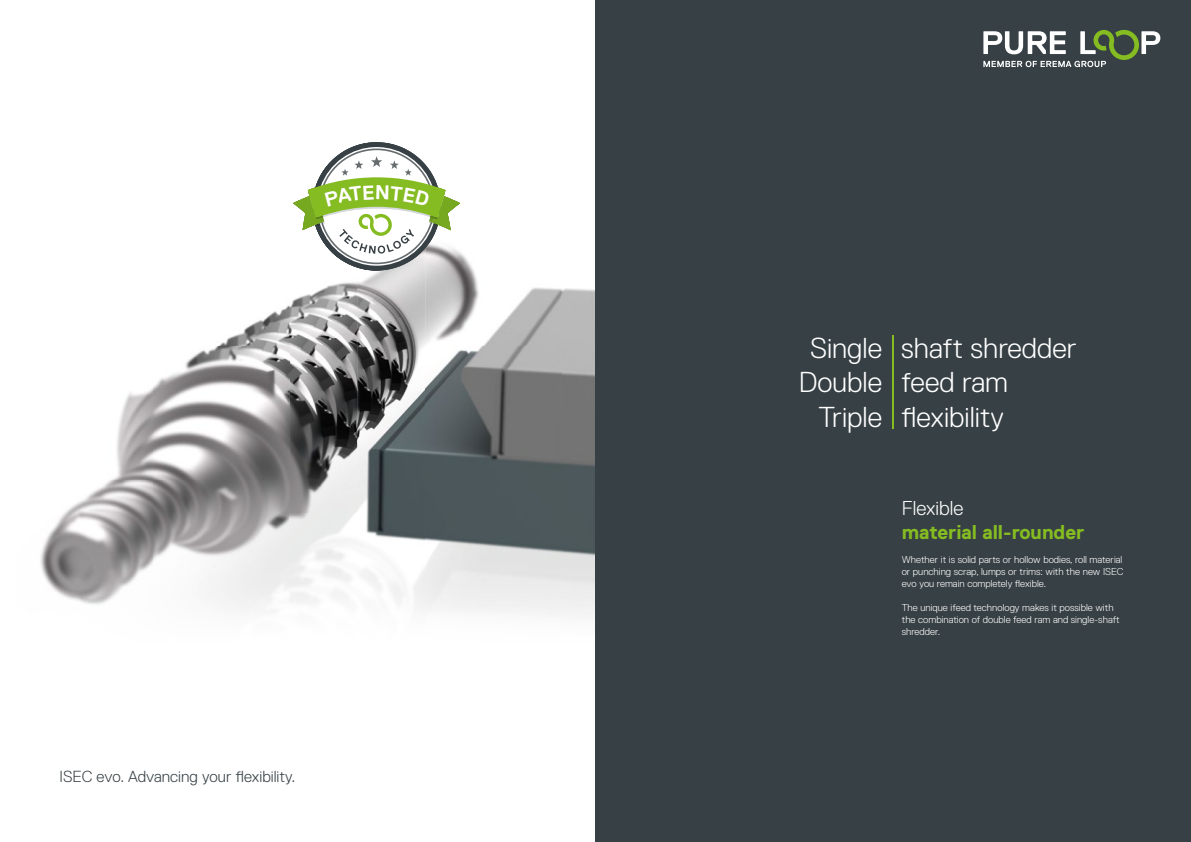
<style>
.page{position:relative;width:1191px;height:842px;background:#fff}
.page>*{position:absolute;margin:0;border:0;box-sizing:border-box;transform-origin:0 0}
.t1{font:300 28.8px "Replica Std";color:#fff}
.t2{font:700 20px "Replica Std";color:#85bc22}
.t3{font:300 20px "Replica Std";color:#fff}
.t4{font:300 16px "Replica Std";color:#374044}
.t5{font:300 10px/12px "Replica Std";color:#fff}
</style>
<div class="page">
<img style="left:40px;top:282px;width:317px;height:330px">
<img style="left:425px;top:252px;width:170px;height:363px">
<img style="left:357px;top:270px;width:68px;height:340px">
<div style="left:595px;top:0;width:596px;height:842px;background:#374044"></div>
<hr style="left:892px;top:335px;width:1px;height:93px;background:#85bc22">
<svg style="left:983px;top:30px;width:177px;height:37px"></svg>
<svg style="left:293px;top:142px;width:167px;height:128px"></svg>
<h3 class="t4" style="left:60px;top:767px;width:237px">ISEC evo. Advancing your flexibility.</h3>
<h1 class="t1" style="left:810px;top:332px;width:268px">Single shaft shredder</h1>
<h1 class="t1" style="left:799px;top:366px;width:211px">Double feed ram</h1>
<h1 class="t1" style="left:818px;top:401px;width:187px">Triple flexibility</h1>
<h2 class="t3" style="left:901px;top:497px;width:63px">Flexible</h2>
<h2 class="t2" style="left:901px;top:521px;width:184px">material all-rounder</h2>
<p class="t5" style="left:901px;top:554px;width:223px">Whether it is solid parts or hollow bodies, roll material or punching scrap, lumps or trims: with the new ISEC evo you remain completely flexible.</p>
<p class="t5" style="left:901px;top:602px;width:219px">The unique ifeed technology makes it possible with the combination of double feed ram and single-shaft shredder.</p>
</div>
